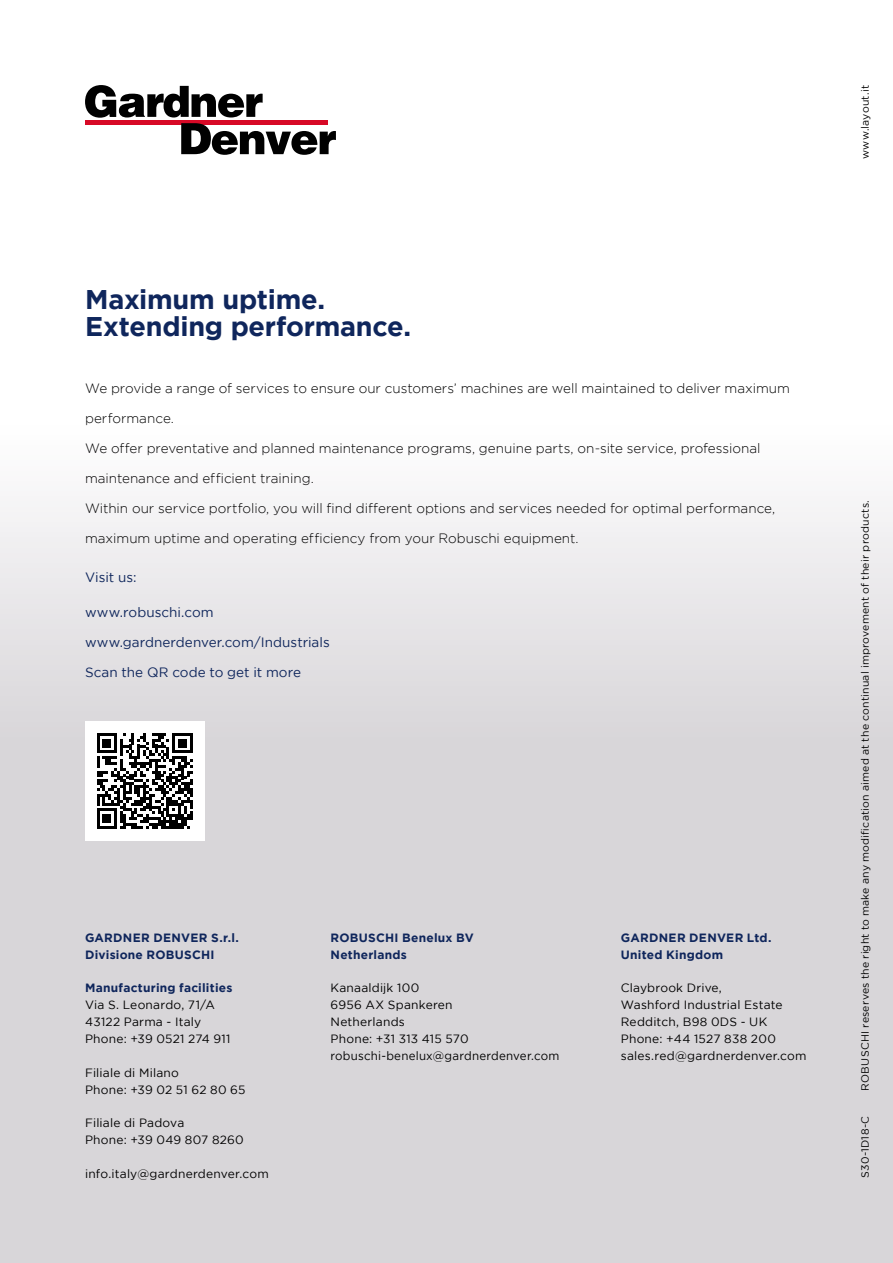
<style>
.page{position:relative;width:893px;height:1263px;background:#fff}
.page>*{position:absolute;margin:0;border:0;box-sizing:border-box;transform-origin:0 0}
.t1{font:700 27px/27px "Gotham";letter-spacing:-.01em;color:#0f265c}
.t2{font:300 13.5px "Gotham";color:#000}
.t3{font:13.5px "Gotham";color:#0f265c}
.t4{font:12px/16.8px "Gotham";letter-spacing:.02em;color:#000}
.t5{font:700 12px/16.8px "Gotham";letter-spacing:.02em;color:#0f265c}
.t6{font:10.5px "Gotham";letter-spacing:.025em;color:#000}
</style>
<div class="page">
<div style="left:0;top:0;width:893px;height:1263px;background:linear-gradient(to bottom,#fff,#cdcbcf)"></div>
<div style="left:85px;top:721px;width:119px;height:119px;background:#fff"></div>
<svg style="left:97px;top:733px;width:95px;height:96px"></svg>
<svg style="left:85px;top:85px;width:251px;height:70px"></svg>
<h1 class="t1" style="left:85px;top:286px;width:328px">Maximum uptime.<br>Extending performance.</h1>
<p class="t2" style="left:85px;top:381px;width:706px">We provide a range of services to ensure our customers’ machines are well maintained to deliver maximum</p>
<p class="t2" style="left:85px;top:411px;width:91px">performance.</p>
<p class="t2" style="left:85px;top:441px;width:677px">We offer preventative and planned maintenance programs, genuine parts, on-site service, professional</p>
<p class="t2" style="left:85px;top:471px;width:230px">maintenance and efficient training.</p>
<p class="t2" style="left:85px;top:501px;width:692px">Within our service portfolio, you will find different options and services needed for optimal performance,</p>
<p class="t2" style="left:85px;top:531px;width:495px">maximum uptime and operating efficiency from your Robuschi equipment.</p>
<p class="t3" style="left:85px;top:570px;width:53px">Visit us:</p>
<p class="t3" style="left:85px;top:605px;width:130px">www.robuschi.com</p>
<p class="t3" style="left:85px;top:635px;width:246px">www.gardnerdenver.com/Industrials</p>
<p class="t3" style="left:85px;top:665px;width:217px">Scan the QR code to get it more</p>
<p class="t5" style="left:85px;top:929px;width:155px">GARDNER DENVER S.r.l.<br>Divisione ROBUSCHI</p>
<p class="t5" style="left:85px;top:979px;width:149px">Manufacturing facilities</p>
<p class="t4" style="left:85px;top:996px;width:147px">Via S. Leonardo, 71/A<br>43122 Parma - Italy<br>Phone: +39 0521 274 911</p>
<p class="t4" style="left:85px;top:1064px;width:162px">Filiale di Milano<br>Phone: +39 02 51 62 80 65</p>
<p class="t4" style="left:85px;top:1114px;width:160px">Filiale di Padova<br>Phone: +39 049 807 8260</p>
<p class="t4" style="left:85px;top:1165px;width:185px">info.italy@gardnerdenver.com</p>
<p class="t5" style="left:331px;top:929px;width:145px">ROBUSCHI Benelux BV<br>Netherlands</p>
<p class="t4" style="left:331px;top:979px;width:230px">Kanaaldijk 100<br>6956 AX Spankeren<br>Netherlands<br>Phone: +31 313 415 570 robuschi-benelux@gardnerdenver.com</p>
<p class="t5" style="left:621px;top:929px;width:152px">GARDNER DENVER Ltd.<br>United Kingdom</p>
<p class="t4" style="left:621px;top:979px;width:187px">Claybrook Drive,<br>Washford Industrial Estate<br>Redditch, B98 0DS - UK<br>Phone: +44 1527 838 200 sales.red@gardnerdenver.com</p>
<p class="t6" style="left:859px;top:159px;width:76px;rotate:-90deg">www.layout.it</p>
<p class="t6" style="left:859px;top:1090px;width:592px;rotate:-90deg">ROBUSCHI reserves the right to make any modification aimed at the continual improvement of their products.</p>
<p class="t6" style="left:859px;top:1178px;width:64px;rotate:-90deg">S30-1D18-C</p>
</div>
